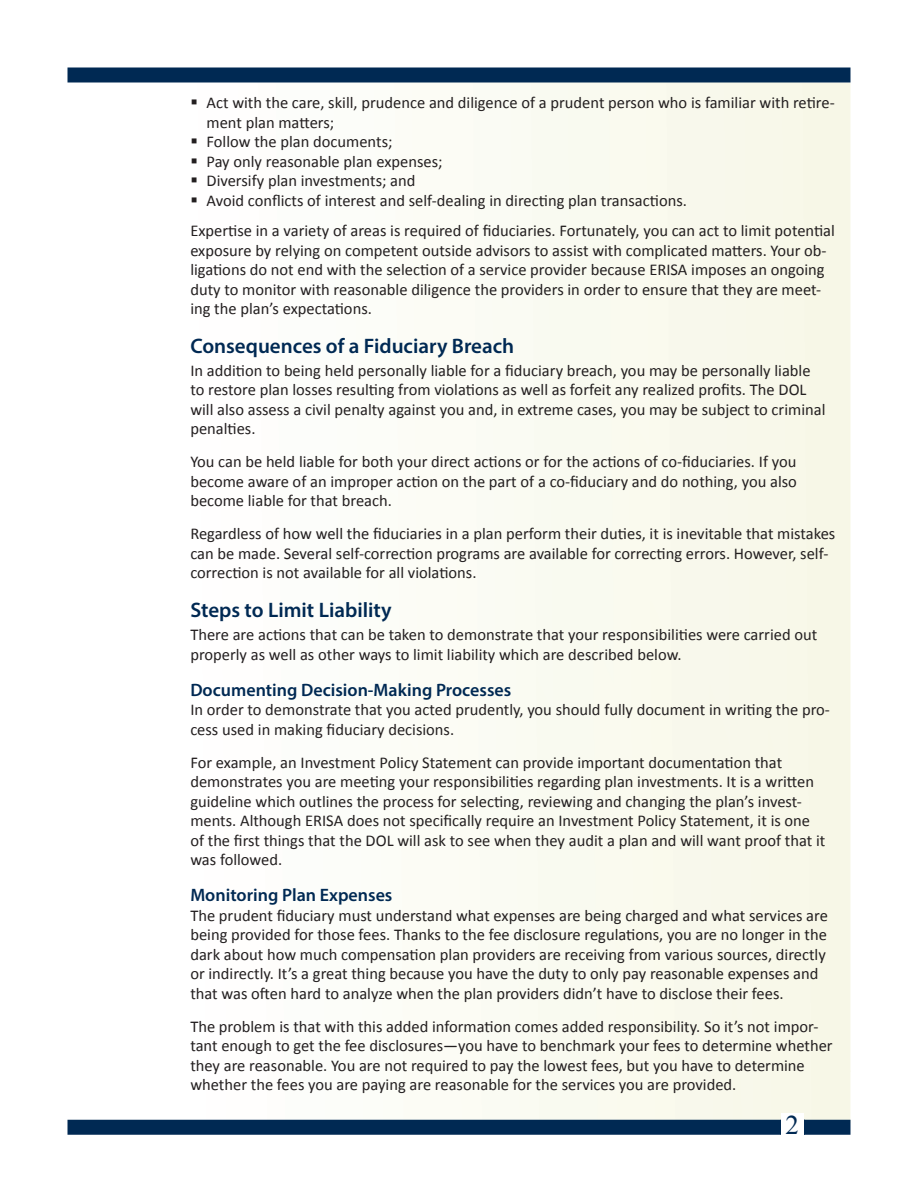
<style>
.page{position:relative;width:918px;height:1188px;background:#fff}
.page>*{position:absolute;margin:0;border:0;box-sizing:border-box;transform-origin:0 0}
.t1{font:27px "Times New Roman";color:#002953}
.t2{font:600 21px "Myriad Pro";color:#002953}
.t3{font:600 18px "Myriad Pro";color:#002953}
.t4{font:16.5px/19.5px "Calibri";color:#231f20}
</style>
<div class="page">
<div style="left:798px;top:82px;width:52px;height:990px;background:#f7f7e7"></div>
<div style="left:68px;top:68px;width:782px;height:14px;background:#002953"></div>
<div style="left:68px;top:1120px;width:782px;height:15px;background:#002953"></div>
<div style="left:781px;top:1113px;width:23px;height:23px;background:#fff"></div>
<p class="t4" style="left:207px;top:93px;width:630px;text-indent:-16px">▪ Act with the care, skill, prudence and diligence of a prudent person who is familiar with retire&shy;ment plan matters;</p>
<p class="t4" style="left:190px;top:132px;width:204px">▪ Follow the plan documents;</p>
<p class="t4" style="left:190px;top:152px;width:254px">▪ Pay only reasonable plan expenses;</p>
<p class="t4" style="left:190px;top:171px;width:227px">▪ Diversify plan investments; and</p>
<p class="t4" style="left:190px;top:185px;width:646px;line-height:30.3px">▪ Avoid conflicts of interest and self-dealing in directing plan transactions.<br>Expertise in a variety of areas is required of fiduciaries. Fortunately, you can act to limit potential</p>
<p class="t4" style="left:190px;top:240px;width:638px">exposure by relying on competent outside advisors to assist with complicated matters. Your ob&shy;ligations do not end with the selection of a service provider because ERISA imposes an ongoing duty to monitor with reasonable diligence the providers in order to ensure that they are meet&shy;ing the plan’s expectations.</p>
<p class="t2" style="left:190px;top:333px;width:325px">Consequences of a Fiduciary Breach</p>
<p class="t4" style="left:190px;top:361px;width:637px">In addition to being held personally liable for a fiduciary breach, you may be personally liable to restore plan losses resulting from violations as well as forfeit any realized profits. The DOL will also assess a civil penalty against you and, in extreme cases, you may be subject to criminal penalties.</p>
<p class="t4" style="left:190px;top:452px;width:608px;text-align:justify">You can be held liable for both your direct actions or for the actions of co-fiduciaries. If you become aware of an improper action on the part of a co-fiduciary and do nothing, you also become liable for that breach.</p>
<p class="t4" style="left:190px;top:524px;width:647px">Regardless of how well the fiduciaries in a plan perform their duties, it is inevitable that mistakes can be made. Several self-correction programs are available for correcting errors. However, self&shy;correction is not available for all violations.</p>
<p class="t2" style="left:190px;top:597px;width:203px">Steps to Limit Liability</p>
<p class="t4" style="left:190px;top:625px;width:628px">There are actions that can be taken to demonstrate that your responsibilities were carried out properly as well as other ways to limit liability which are described below.</p>
<p class="t3" style="left:190px;top:678px;width:322px">Documenting Decision-Making Processes</p>
<p class="t4" style="left:190px;top:700px;width:641px">In order to demonstrate that you acted prudently, you should fully document in writing the pro&shy;cess used in making fiduciary decisions.</p>
<p class="t4" style="left:190px;top:752px;width:637px">For example, an Investment Policy Statement can provide important documentation that demonstrates you are meeting your responsibilities regarding plan investments. It is a written guideline which outlines the process for selecting, reviewing and changing the plan’s invest&shy;ments. Although ERISA does not specifically require an Investment Policy Statement, it is one of the first things that the DOL will ask to see when they audit a plan and will want proof that it was followed.</p>
<p class="t3" style="left:190px;top:884px;width:204px">Monitoring Plan Expenses</p>
<p class="t4" style="left:190px;top:905px;width:639px">The prudent fiduciary must understand what expenses are being charged and what services are being provided for those fees. Thanks to the fee disclosure regulations, you are no longer in the dark about how much compensation plan providers are receiving from various sources, directly or indirectly. It’s a great thing because you have the duty to only pay reasonable expenses and that was often hard to analyze when the plan providers didn’t have to disclose their fees.</p>
<p class="t4" style="left:190px;top:1016px;width:644px">The problem is that with this added information comes added responsibility. So it’s not impor&shy;tant enough to get the fee disclosures—you have to benchmark your fees to determine whether they are reasonable. You are not required to pay the lowest fees, but you have to determine whether the fees you are paying are reasonable for the services you are provided.</p>
<h1 class="t1" style="left:786px;top:1107px;width:15px">2</h1>
</div>
